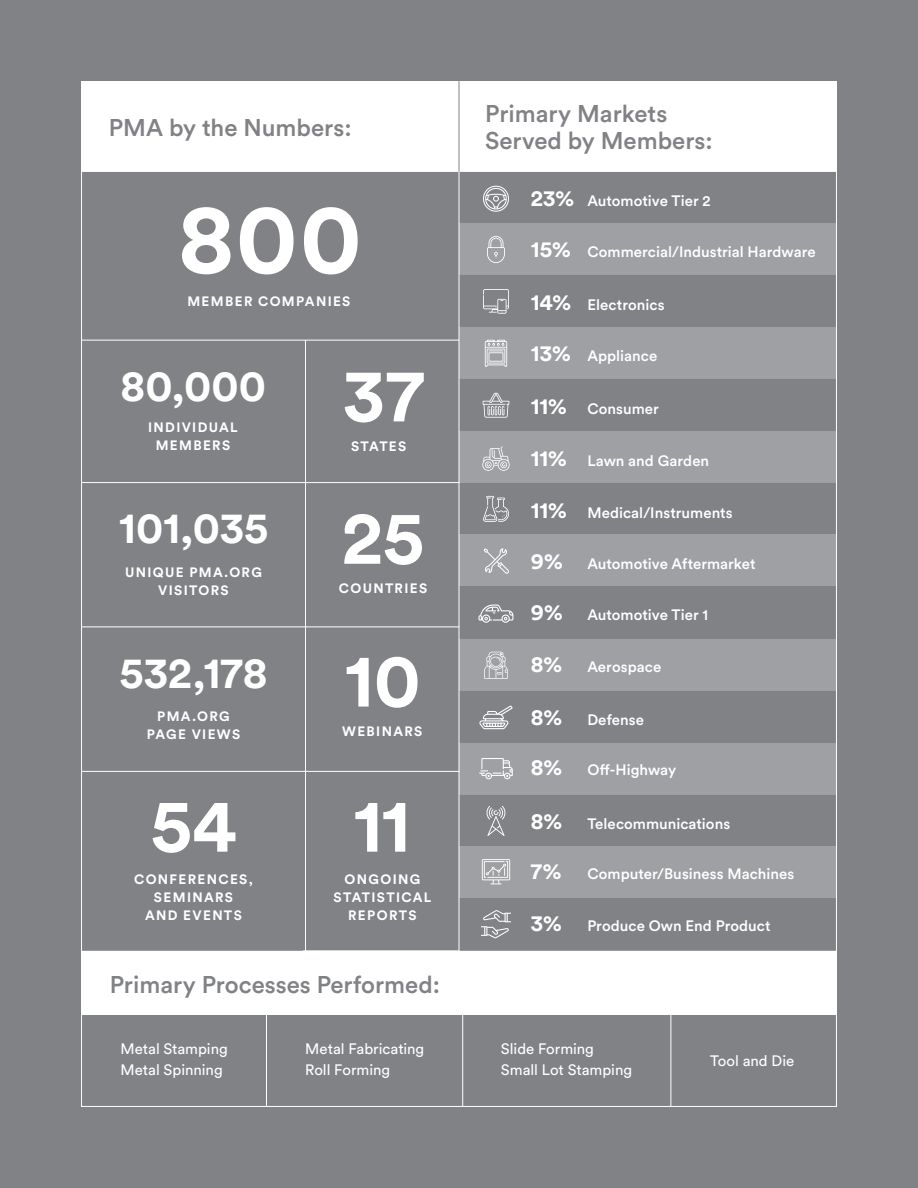
<style>
.page{position:relative;width:918px;height:1188px;background:#808285}
.page>*{position:absolute;margin:0;border:0;box-sizing:border-box;transform-origin:0 0}
.t1{font:700 99px "Circular Std";color:#fff}
.t2{font:700 75px/145.2px "Circular Std";letter-spacing:-.005em;color:#fff}
.t3{font:700 43.65px "Circular Std";color:#fff}
.t4{font:500 24px/27px "Circular Std";color:#808285}
.t5{font:500 15px "Circular Std";letter-spacing:.005em;color:#fff}
.t6{font:15px/21px "Circular Std";color:#fff}
.t7{font:700 13.5px/18px "Circular Std";letter-spacing:.1em;color:#fff;text-align:center}
.s1{font-weight:700;font-size:22.5px}
</style>
<div class="page">
<div style="left:459px;top:224px;width:378px;height:51px;background:#9fa0a3"></div>
<div style="left:459px;top:327px;width:378px;height:52px;background:#9fa0a3"></div>
<div style="left:459px;top:431px;width:378px;height:52px;background:#9fa0a3"></div>
<div style="left:459px;top:534px;width:378px;height:52px;background:#9fa0a3"></div>
<div style="left:459px;top:639px;width:378px;height:52px;background:#9fa0a3"></div>
<div style="left:459px;top:743px;width:378px;height:51px;background:#9fa0a3"></div>
<div style="left:459px;top:846px;width:378px;height:52px;background:#9fa0a3"></div>
<div style="left:81px;top:951px;width:756px;height:64px;background:#fff"></div>
<div style="left:81px;top:81px;width:756px;height:90px;background:#fff"></div>
<svg style="left:484px;top:652px;width:24px;height:27px"></svg>
<hr style="left:459px;top:81px;width:1px;height:871px;background:#fff">
<hr style="left:305px;top:340px;width:1px;height:612px;background:#fff">
<svg style="left:483px;top:186px;width:26px;height:26px"></svg>
<svg style="left:487px;top:236px;width:18px;height:27px"></svg>
<svg style="left:483px;top:289px;width:26px;height:25px"></svg>
<svg style="left:485px;top:340px;width:22px;height:27px"></svg>
<svg style="left:483px;top:393px;width:26px;height:25px"></svg>
<svg style="left:482px;top:446px;width:28px;height:25px"></svg>
<svg style="left:483px;top:496px;width:26px;height:26px"></svg>
<svg style="left:484px;top:548px;width:25px;height:26px"></svg>
<svg style="left:479px;top:605px;width:34px;height:18px"></svg>
<svg style="left:479px;top:706px;width:34px;height:23px"></svg>
<svg style="left:479px;top:758px;width:34px;height:21px"></svg>
<svg style="left:486px;top:806px;width:20px;height:30px"></svg>
<svg style="left:482px;top:859px;width:28px;height:25px"></svg>
<svg style="left:481px;top:910px;width:30px;height:28px"></svg>
<hr style="left:81px;top:171px;width:756px;height:1px;background:#fff">
<hr style="left:81px;top:340px;width:378px;height:1px;background:#fff">
<hr style="left:81px;top:482px;width:378px;height:1px;background:#fff">
<hr style="left:81px;top:627px;width:378px;height:1px;background:#fff">
<hr style="left:81px;top:771px;width:378px;height:1px;background:#fff">
<hr style="left:459px;top:81px;width:1px;height:91px;background:#808285">
<hr style="left:266px;top:1014px;width:1px;height:92px;background:#fff">
<hr style="left:462px;top:1014px;width:1px;height:92px;background:#fff">
<hr style="left:670px;top:1014px;width:1px;height:92px;background:#fff">
<h3 class="t4" style="left:109px;top:113px;width:244px">PMA by the Numbers:</h3>
<h1 class="t1" style="left:178px;top:174px;width:185px">800</h1>
<p class="t7" style="left:187px;top:292px;width:164px">MEMBER COMPANIES</p>
<h3 class="t3" style="left:121px;top:358px;width:147px">80,000</h3>
<p class="t7" style="left:148px;top:418px;width:91px">INDIVIDUAL<br>MEMBERS</p>
<h3 class="t3" style="left:119px;top:500px;width:151px">101,035</h3>
<p class="t7" style="left:125px;top:563px;width:138px">UNIQUE PMA.ORG<br>VISITORS</p>
<h3 class="t3" style="left:119px;top:644px;width:150px">532,178</h3>
<p class="t7" style="left:147px;top:707px;width:95px">PMA.ORG<br>PAGE VIEWS</p>
<h2 class="t2" style="left:150px;top:751px;width:88px">54</h2>
<p class="t7" style="left:134px;top:870px;width:120px">CONFERENCES,<br>SEMINARS<br>AND EVENTS</p>
<h2 class="t2" style="left:343px;top:321px;width:82px">37</h2>
<p class="t7" style="left:351px;top:437px;width:57px">STATES</p>
<h2 class="t2" style="left:342px;top:463px;width:84px">25</h2>
<p class="t7" style="left:339px;top:579px;width:90px">COUNTRIES</p>
<h2 class="t2" style="left:344px;top:606px;width:78px">10<br>11</h2>
<p class="t7" style="left:342px;top:722px;width:82px">WEBINARS</p>
<p class="t7" style="left:333px;top:870px;width:100px">ONGOING<br>STATISTICAL<br>REPORTS</p>
<h3 class="t4" style="left:110px;top:970px;width:332px">Primary Processes Performed:</h3>
<h3 class="t4" style="left:485px;top:100px;width:229px">Primary Markets<br>Served by Members:</h3>
<p class="t5" style="left:531px;top:191px;width:181px"><span class="s1">23%</span> Automotive Tier 2</p>
<p class="t5" style="left:531px;top:243px;width:286px"><span class="s1">15%</span> Commercial/Industrial Hardware</p>
<p class="t5" style="left:531px;top:296px;width:135px"><span class="s1">14%</span> Electronics</p>
<p class="t5" style="left:531px;top:346px;width:128px"><span class="s1">13%</span> Appliance</p>
<p class="t5" style="left:531px;top:399px;width:130px"><span class="s1">11%</span> Consumer</p>
<p class="t5" style="left:531px;top:451px;width:180px"><span class="s1">11%</span> Lawn and Garden</p>
<p class="t5" style="left:531px;top:503px;width:203px"><span class="s1">11%</span> Medical/Instruments</p>
<p class="t5" style="left:531px;top:554px;width:226px"><span class="s1">9%</span> Automotive Aftermarket</p>
<p class="t5" style="left:531px;top:606px;width:179px"><span class="s1">9%</span> Automotive Tier 1</p>
<p class="t5" style="left:531px;top:658px;width:132px"><span class="s1">8%</span> Aerospace</p>
<p class="t5" style="left:531px;top:710px;width:115px"><span class="s1">8%</span> Defense</p>
<p class="t5" style="left:531px;top:760px;width:147px"><span class="s1">8%</span> Off-Highway</p>
<p class="t5" style="left:531px;top:814px;width:201px"><span class="s1">8%</span> Telecommunications</p>
<p class="t5" style="left:531px;top:865px;width:265px"><span class="s1">7%</span> Computer/Business Machines</p>
<p class="t5" style="left:531px;top:917px;width:241px"><span class="s1">3%</span> Produce Own End Product</p>
<p class="t6" style="left:120px;top:1038px;width:109px">Metal Stamping<br>Metal Spinning</p>
<p class="t6" style="left:305px;top:1038px;width:121px">Metal Fabricating<br>Roll Forming</p>
<p class="t6" style="left:501px;top:1038px;width:133px">Slide Forming<br>Small Lot Stamping</p>
<p class="t6" style="left:710px;top:1050px;width:86px">Tool and Die</p>
</div>
